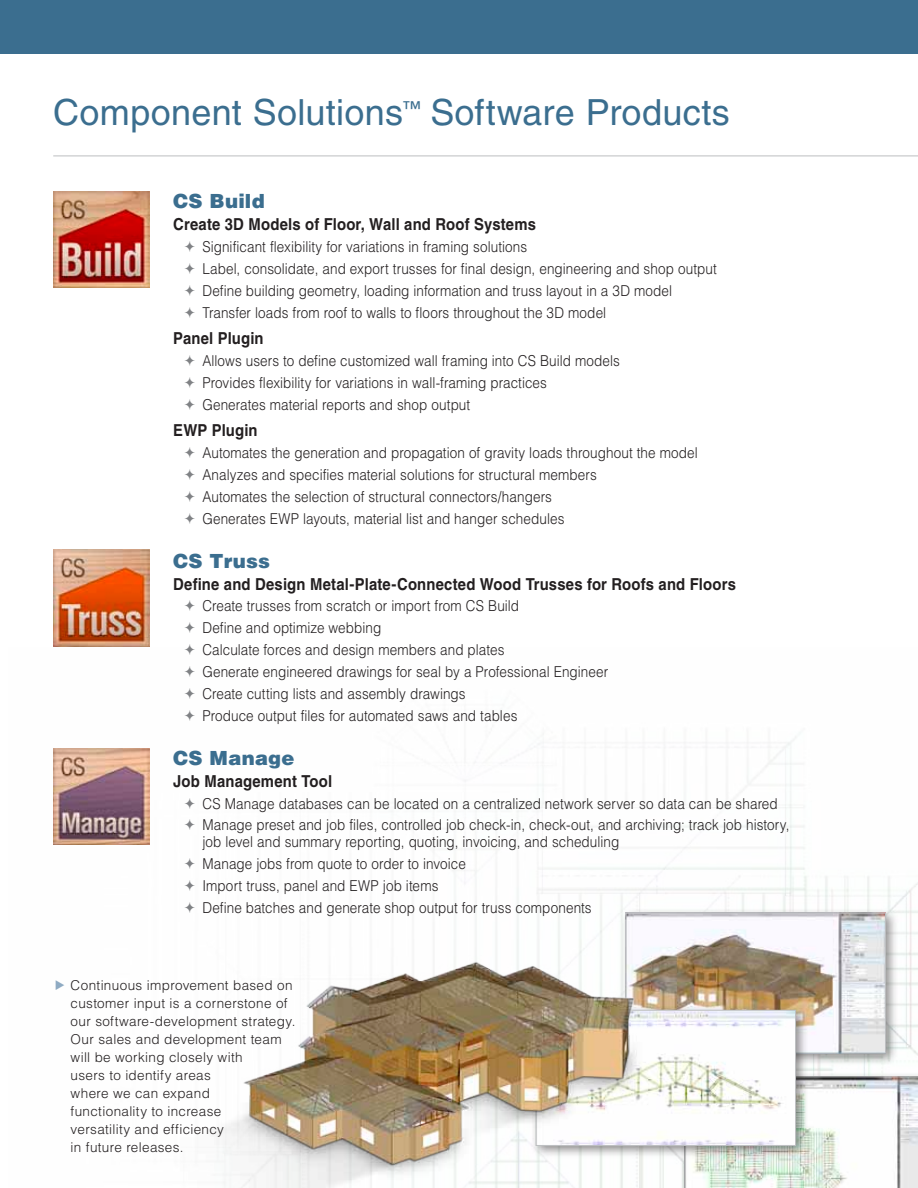
<style>
.page{position:relative;width:918px;height:1188px;background:#fff}
.page>*{position:absolute;margin:0;border:0;box-sizing:border-box;transform-origin:0 0}
.t1{font:36px "Helvetica LT Std";letter-spacing:.01em;color:#3b6e8f}
.t2{font:900 19.5px "Helvetica LT Std";letter-spacing:.015em;color:#3b6e8f}
.t3{font:700 16.5px "Helvetica LT Std";letter-spacing:.01em;color:#231f20;scale:.9 1}
.t4{font:300 15px/21.9px "Helvetica LT Std";letter-spacing:.005em;color:#231f20;scale:.9 1}
.t5{font:300 13.5px/18px "Helvetica LT Std";letter-spacing:.025em;color:#231f20}
</style>
<div class="page">
<img style="left:53px;top:737px;width:865px;height:334px">
<div style="left:679px;top:1071px;width:239px;height:117px;background:#231f20;opacity:.5"></div>
<svg style="left:684px;top:1076px;width:234px;height:112px"></svg>
<div style="left:620px;top:907px;width:279px;height:159px;background:#231f20;opacity:.5"></div>
<img style="left:628px;top:915px;width:256px;height:137px">
<div style="left:626px;top:913px;width:260px;height:141px;border:1px solid #bcbec0"></div>
<div style="left:530px;top:1004px;width:279px;height:155px;background:#231f20;opacity:.5"></div>
<img style="left:678px;top:1012px;width:116px;height:132px">
<div style="left:536px;top:1010px;width:260px;height:136px;border:1px solid #bcbec0"></div>
<img style="left:162px;top:932px;width:516px;height:256px">
<hr style="left:53px;top:156px;width:865px;height:1px;background:#bcbec0">
<img style="left:54px;top:191px;width:96px;height:96px">
<img style="left:54px;top:550px;width:96px;height:96px">
<img style="left:54px;top:748px;width:96px;height:96px">
<div style="left:0;top:0;width:918px;height:54px;background:#3b6e8f"></div>
<svg style="left:56px;top:981px;width:8px;height:9px"></svg>
<svg style="left:173px;top:798px;width:22px;height:12px"></svg>
<svg style="left:173px;top:819px;width:22px;height:12px"></svg>
<svg style="left:173px;top:858px;width:22px;height:12px"></svg>
<svg style="left:173px;top:880px;width:22px;height:12px"></svg>
<svg style="left:173px;top:902px;width:22px;height:12px"></svg>
<h1 class="t1" style="left:53px;top:91px;width:678px">Component Solutions<sup>™</sup> Software Products</h1>
<h2 class="t2" style="left:173px;top:189px;width:93px">CS Build</h2>
<p class="t3" style="left:173px;top:214px;width:405px">Create 3D Models of Floor, Wall and Roof Systems</p>
<p class="t4" style="left:202px;top:236px;width:573px">Significant flexibility for variations in framing solutions<br>Label, consolidate, and export trusses for final design, engineering and shop output Define building geometry, loading information and truss layout in a 3D model Transfer loads from roof to walls to floors throughout the 3D model</p>
<p class="t3" style="left:173px;top:328px;width:102px">Panel Plugin</p>
<p class="t4" style="left:202px;top:350px;width:465px">Allows users to define customized wall framing into CS Build models<br>Provides flexibility for variations in wall-framing practices<br>Generates material reports and shop output</p>
<p class="t3" style="left:173px;top:420px;width:95px">EWP Plugin</p>
<p class="t4" style="left:202px;top:442px;width:552px">Automates the generation and propagation of gravity loads throughout the model Analyzes and specifies material solutions for structural members<br>Automates the selection of structural connectors/hangers<br>Generates EWP layouts, material list and hanger schedules</p>
<h2 class="t2" style="left:173px;top:548px;width:98px">CS Truss</h2>
<p class="t3" style="left:173px;top:574px;width:627px">Define and Design Metal-Plate-Connected Wood Trusses for Roofs and Floors</p>
<p class="t4" style="left:202px;top:595px;width:453px">Create trusses from scratch or import from CS Build<br>Define and optimize webbing<br>Calculate forces and design members and plates<br>Generate engineered drawings for seal by a Professional Engineer Create cutting lists and assembly drawings<br>Produce output files for automated saws and tables</p>
<h2 class="t2" style="left:173px;top:745px;width:123px">CS Manage</h2>
<p class="t3" style="left:173px;top:771px;width:178px">Job Management Tool</p>
<p class="t4" style="left:202px;top:792px;width:654px">CS Manage databases can be located on a centralized network server so data can be shared<br>Manage preset and job files, controlled job check-in, check-out, and archiving; track job history,</p>
<p class="t4" style="left:202px;top:831px;width:465px">job level and summary reporting, quoting, invoicing, and scheduling Manage jobs from quote to order to invoice<br>Import truss, panel and EWP job items<br>Define batches and generate shop output for truss components</p>
<p class="t5" style="left:71px;top:976px;width:226px">Continuous improvement based on customer input is a cornerstone of our software-development strategy.<br>Our sales and development team will be working closely with<br>users to identify areas<br>where we can expand<br>functionality to increase<br>versatility and efficiency<br>in future releases.</p>
</div>
